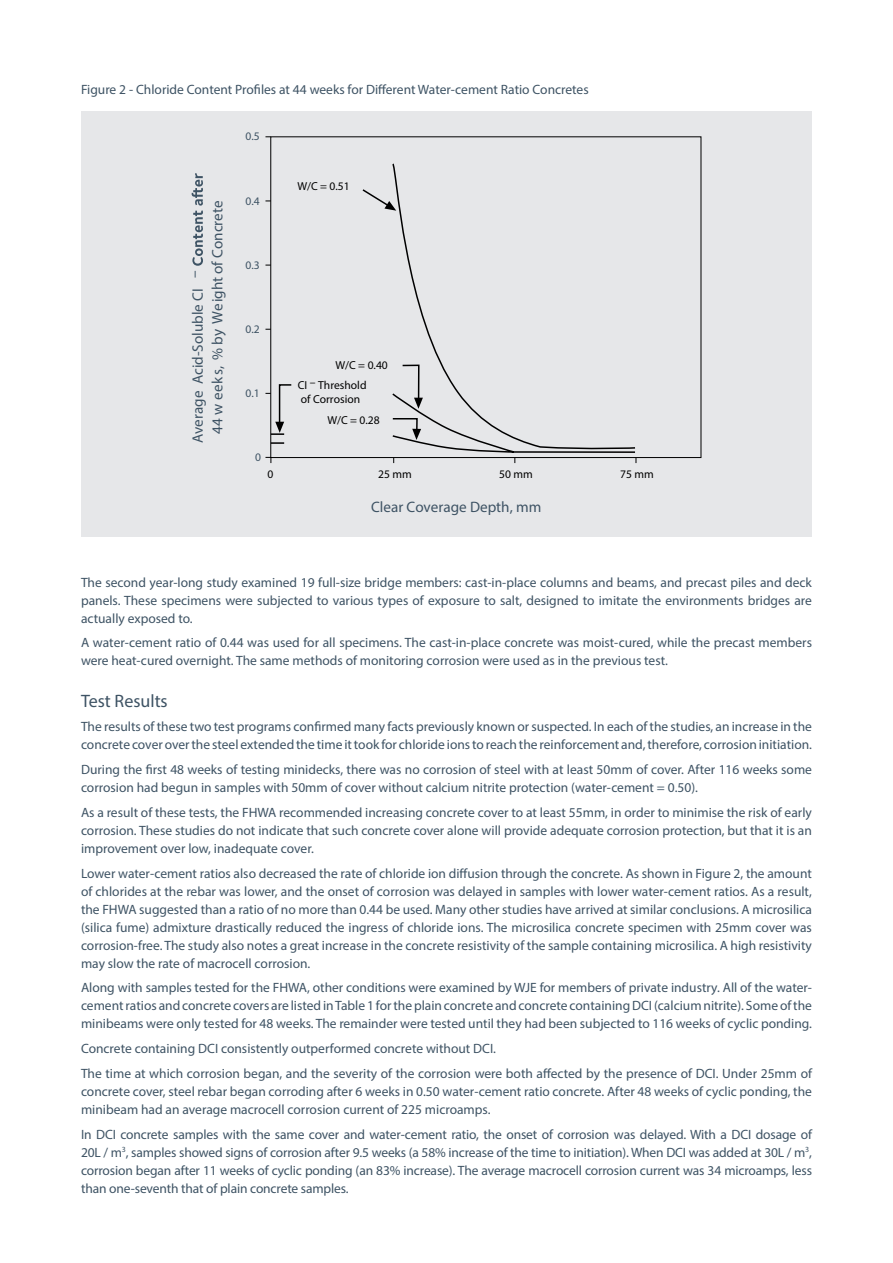
<style>
.page{position:relative;width:893px;height:1263px;background:#fff}
.page>*{position:absolute;margin:0;border:0;box-sizing:border-box;transform-origin:0 0}
.subhead{font:18px "Myriad Pro";color:#3e5364}
.t1{font:15.15px/19.6px "Myriad Pro";color:#3e5364}
.Body_Text{font:13.5px/18px "Myriad Pro";color:#3e5364;text-align:justify}
.t2{font:11.55px/14.2px "Myriad Pro";color:#000}
.t3{font:11.55px "Myriad Pro";color:#3e5364}
</style>
<div class="page">
<div style="left:81px;top:111px;width:731px;height:426px;background:#e6e7e9"></div>
<svg style="left:192px;top:173px;width:11px;height:93px"></svg>
<svg style="left:265px;top:457px;width:7px;height:6px"></svg>
<svg style="left:269px;top:163px;width:366px;height:291px"></svg>
<svg style="left:384px;top:201px;width:12px;height:10px"></svg>
<svg style="left:401px;top:364px;width:22px;height:45px"></svg>
<svg style="left:391px;top:417px;width:30px;height:23px"></svg>
<svg style="left:265px;top:383px;width:28px;height:50px"></svg>
<p class="Body_Text" style="left:81px;top:80px;width:509px">Figure 2 - Chloride Content Profiles at 44 weeks for Different Water-cement Ratio Concretes</p>
<p class="t3" style="left:246px;top:129px;width:16px">0.5</p>
<p class="t1" style="left:188px;top:434px;width:235px;text-indent:-9px;rotate:-90deg">Average Acid-Soluble CI –<br>44 w eek s, % by Weight of Concrete</p>
<p class="t3" style="left:246px;top:193px;width:16px">0.4</p>
<p class="t3" style="left:246px;top:258px;width:16px">0.3</p>
<p class="t3" style="left:246px;top:322px;width:16px">0.2</p>
<p class="t3" style="left:246px;top:386px;width:16px">0.1</p>
<p class="t3" style="left:255px;top:450px;width:7px">0</p>
<p class="t2" style="left:267px;top:466px;width:7px">0</p>
<p class="t2" style="left:297px;top:179px;width:54px">W/C = 0.51</p>
<p class="t2" style="left:335px;top:358px;width:54px">W/C = 0.40</p>
<p class="t2" style="left:298px;top:378px;width:70px">CI – Threshold of Corrosion</p>
<p class="t2" style="left:327px;top:413px;width:54px">W/C = 0.28</p>
<p class="t2" style="left:378px;top:466px;width:35px">25 mm</p>
<p class="t2" style="left:499px;top:466px;width:35px">50 mm</p>
<p class="t2" style="left:620px;top:466px;width:35px">75 mm</p>
<p class="t1" style="left:371px;top:496px;width:172px">Clear Coverage Depth, mm</p>
<p class="Body_Text" style="left:81px;top:573px;width:732px">The second year-long study examined 19 full-size bridge members: cast-in-place columns and beams, and precast piles and deck panels. These specimens were subjected to various types of exposure to salt, designed to imitate the environments bridges are actually exposed to.</p>
<p class="Body_Text" style="left:81px;top:634px;width:732px">A water-cement ratio of 0.44 was used for all specimens. The cast-in-place concrete was moist-cured, while the precast members were heat-cured overnight. The same methods of monitoring corrosion were used as in the previous test.</p>
<p class="subhead" style="left:81px;top:689px;width:88px">Test Results</p>
<p class="Body_Text" style="left:81px;top:718px;width:732px">The results of these two test programs confirmed many facts previously known or suspected. In each of the studies, an increase in the concrete cover over the steel extended the time it took for chloride ions to reach the reinforcement and, therefore, corrosion initiation.</p>
<p class="Body_Text" style="left:81px;top:760px;width:732px">During the first 48 weeks of testing minidecks, there was no corrosion of steel with at least 50mm of cover. After 116 weeks some corrosion had begun in samples with 50mm of cover without calcium nitrite protection (water-cement = 0.50).</p>
<p class="Body_Text" style="left:81px;top:803px;width:732px">As a result of these tests, the FHWA recommended increasing concrete cover to at least 55mm, in order to minimise the risk of early corrosion. These studies do not indicate that such concrete cover alone will provide adequate corrosion protection, but that it is an improvement over low, inadequate cover.</p>
<p class="Body_Text" style="left:81px;top:864px;width:732px">Lower water-cement ratios also decreased the rate of chloride ion diffusion through the concrete. As shown in Figure 2, the amount of chlorides at the rebar was lower, and the onset of corrosion was delayed in samples with lower water-cement ratios. As a result, the FHWA suggested than a ratio of no more than 0.44 be used. Many other studies have arrived at similar conclusions. A microsilica (silica fume) admixture drastically reduced the ingress of chloride ions. The microsilica concrete specimen with 25mm cover was corrosion-free. The study also notes a great increase in the concrete resistivity of the sample containing microsilica. A high resistivity may slow the rate of macrocell corrosion.</p>
<p class="Body_Text" style="left:81px;top:979px;width:732px">Along with samples tested for the FHWA, other conditions were examined by WJE for members of private industry. All of the water&shy;cement ratios and concrete covers are listed in Table 1 for the plain concrete and concrete containing DCI (calcium nitrite). Some of the minibeams were only tested for 48 weeks. The remainder were tested until they had been subjected to 116 weeks of cyclic ponding.</p>
<p class="Body_Text" style="left:81px;top:1039px;width:417px">Concrete containing DCI consistently outperformed concrete without DCI.</p>
<p class="Body_Text" style="left:81px;top:1064px;width:732px">The time at which corrosion began, and the severity of the corrosion were both affected by the presence of DCI. Under 25mm of concrete cover, steel rebar began corroding after 6 weeks in 0.50 water-cement ratio concrete. After 48 weeks of cyclic ponding, the minibeam had an average macrocell corrosion current of 225 microamps.</p>
<p class="Body_Text" style="left:81px;top:1125px;width:732px">In DCI concrete samples with the same cover and water-cement ratio, the onset of corrosion was delayed. With a DCI dosage of 20L / m<sup>3</sup>, samples showed signs of corrosion after 9.5 weeks (a 58% increase of the time to initiation). When DCI was added at 30L / m<sup>3</sup>, corrosion began after 11 weeks of cyclic ponding (an 83% increase). The average macrocell corrosion current was 34 microamps, less than one-seventh that of plain concrete samples.</p>
</div>
